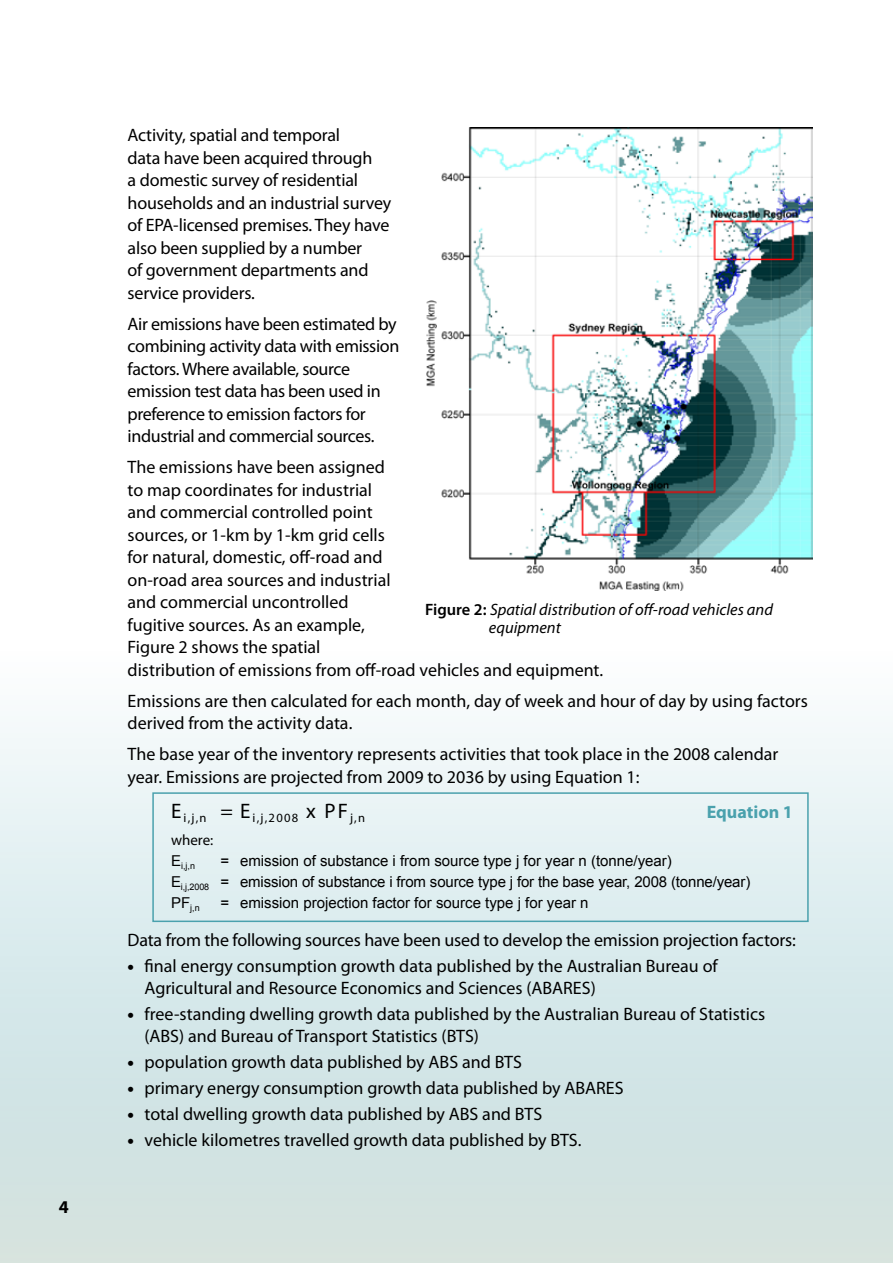
<style>
.page{position:relative;width:893px;height:1263px;background:#fff}
.page>*{position:absolute;margin:0;border:0;box-sizing:border-box;transform-origin:0 0}
.t1{font:18px/22.5px "Myriad Pro";color:#000}
.t2{font:18px/22.5px "Myriad Pro";letter-spacing:-.02em;color:#000}
.t3{font:700 18px "Myriad Pro";color:#4aa1ad}
.t4{font:700 18px "Myriad Pro";color:#000}
.t5{font:italic 16.5px/18px "Myriad Pro";color:#000}
.t6{font:15px/21px "Arial";color:#000}
.t7{font:15px "Myriad Pro";color:#000}
.t8{font:12.6px "Myriad Pro";color:#000}
.t9{font:9px "Arial";color:#000}
.s1{font-weight:600;font-style:normal}
.s2{font-weight:900}
</style>
<div class="page">
<div style="left:0;top:648px;width:893px;height:615px;background:linear-gradient(to bottom,#f6fbfe,#c9dedc)"></div>
<img style="left:426px;top:127px;width:386px;height:464px">
<div style="left:152px;top:792px;width:657px;height:130px;border:2px solid #4aa1ad"></div>
<p class="t4" style="left:59px;top:1195px;width:11px">4</p>
<p class="t1" style="left:128px;top:123px;width:265px">Activity, spatial and temporal<br>data have been acquired through<br>a domestic survey of residential households and an industrial survey of EPA-licensed premises. They have also been supplied by a number<br>of government departments and service providers.</p>
<p class="t2" style="left:128px;top:312px;width:273px">Air emissions have been estimated by combining activity data with emission factors. Where available, source emission test data has been used in preference to emission factors for industrial and commercial sources.</p>
<p class="t1" style="left:128px;top:455px;width:477px">The emissions have been assigned<br>to map coordinates for industrial<br>and commercial controlled point<br>sources, or 1-km by 1-km grid cells<br>for natural, domestic, off-road and<br>on-road area sources and industrial<br>and commercial uncontrolled<br>fugitive sources. As an example,<br>Figure 2 shows the spatial<br>distribution of emissions from off-road vehicles and equipment.</p>
<p class="t1" style="left:128px;top:689px;width:682px">Emissions are then calculated for each month, day of week and hour of day by using factors derived from the activity data.</p>
<p class="t1" style="left:128px;top:742px;width:652px">The base year of the inventory represents activities that took place in the 2008 calendar year. Emissions are projected from 2009 to 2036 by using Equation 1:</p>
<p class="t8" style="left:171px;top:810px;width:196px"><sup>E</sup>i,j,n <sup>=</sup> <sup>E</sup>i,j,2008 <sup>x</sup> <sup>PF</sup>j,n</p>
<p class="t7" style="left:171px;top:830px;width:44px">where:</p>
<p class="t9" style="left:171px;top:860px;width:26px"><sup>E</sup>i,j,n</p>
<p class="t5" style="left:489px;top:600px;width:286px;text-indent:-64px"><span class="s1">Figure 2:</span> Spatial distribution of off-road vehicles and equipment</p>
<p class="t3" style="left:707px;top:800px;width:88px">Equation 1</p>
<p class="t6" style="left:171px;top:850px;width:581px;text-indent:50px">= emission of substance i from source type j for year n (tonne/year)<br>E<sub>i,j,2008</sub> = emission of substance i from source type j for the base year, 2008 (tonne/year)</p>
<p class="t9" style="left:171px;top:902px;width:30px"><sup>PF</sup>j,n</p>
<p class="t6" style="left:221px;top:892px;width:369px">= emission projection factor for source type j for year n</p>
<p class="t1" style="left:128px;top:929px;width:670px">Data from the following sources have been used to develop the emission projection factors:</p>
<p class="t1" style="left:145px;top:955px;width:575px;line-height:21.8px;text-indent:-17px"><span class="s2">•</span> final energy consumption growth data published by the Australian Bureau of<br>Agricultural and Resource Economics and Sciences (ABARES)</p>
<p class="t1" style="left:145px;top:1003px;width:622px;line-height:21.8px;text-indent:-17px"><span class="s2">•</span> free-standing dwelling growth data published by the Australian Bureau of Statistics (ABS) and Bureau of Transport Statistics (BTS)</p>
<p class="t1" style="left:128px;top:1050px;width:396px"><span class="s2">•</span> population growth data published by ABS and BTS</p>
<p class="t1" style="left:128px;top:1076px;width:498px"><span class="s2">•</span> primary energy consumption growth data published by ABARES</p>
<p class="t1" style="left:128px;top:1102px;width:416px"><span class="s2">•</span> total dwelling growth data published by ABS and BTS</p>
<p class="t1" style="left:128px;top:1128px;width:455px"><span class="s2">•</span> vehicle kilometres travelled growth data published by BTS.</p>
</div>
